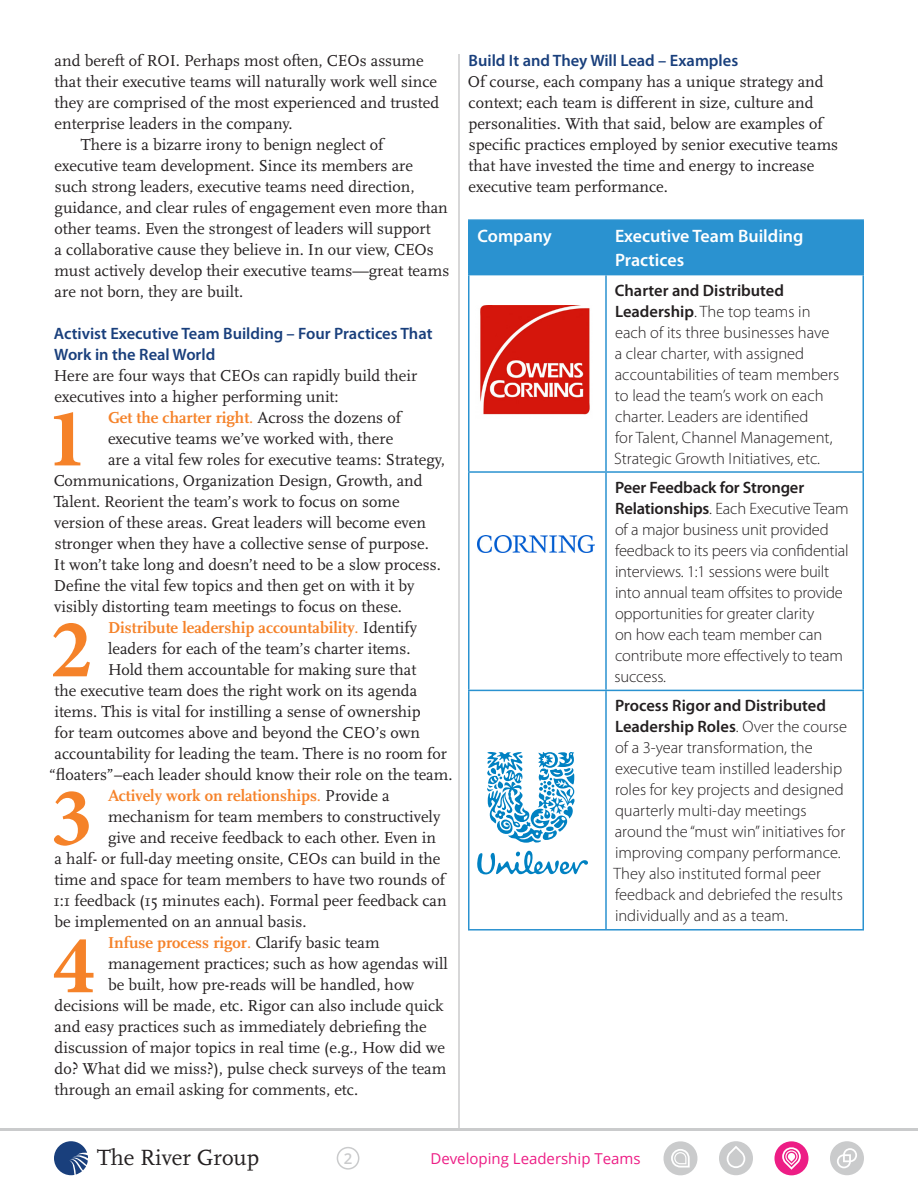
<style>
.page{position:relative;width:918px;height:1188px;background:#fff}
.page>*{position:absolute;margin:0;border:0;box-sizing:border-box;transform-origin:0 0}
.t1{font:700 84px "Minion Pro";color:#f58229}
.t2{font:22.95px "Scala";color:#231f20}
.t3{font:600 18px/24px "Myriad Pro";color:#fff}
.MainColumnBodyText{font:16.5px/21px "Scala";color:#231f20}
.t4{font:300 16.5px/21px "Myriad Pro";color:#231f20}
.MainColumnBodyText-2{font:700 16.5px "Scala";color:#f58229}
.ParagraphHeading{font:600 16.5px/21px "Myriad Pro";color:#193f7c}
.t5{font:15px "Open Sans";color:#ed1d85}
.t6{font:600 15px "Open Sans";color:#cacbcc}
.s1{font-weight:400}
.s2{font-weight:400;color:#231f20}
.s3{font-weight:600}
</style>
<div class="page">
<svg style="left:54px;top:1141px;width:34px;height:34px"></svg>
<hr style="left:0;top:1128px;width:918px;height:3px;background:#cacbcc">
<div style="left:337px;top:1147px;width:22px;height:23px;border:2px solid #cacbcc;border-radius:50%"></div>
<svg style="left:719px;top:1141px;width:34px;height:34px"></svg>
<svg style="left:774px;top:1141px;width:35px;height:34px"></svg>
<svg style="left:663px;top:1141px;width:35px;height:35px"></svg>
<svg style="left:830px;top:1141px;width:34px;height:34px"></svg>
<hr style="left:458px;top:54px;width:2px;height:1077px;background:#cacbcc">
<div style="left:470px;top:221px;width:392px;height:53px;background:#2a92d0"></div>
<hr style="left:468px;top:219px;width:138px;height:2px;background:#2a92d0">
<hr style="left:468px;top:221px;width:2px;height:53px;background:#2a92d0">
<hr style="left:606px;top:219px;width:258px;height:2px;background:#2a92d0">
<hr style="left:605px;top:221px;width:2px;height:53px;background:#2a92d0">
<hr style="left:862px;top:221px;width:2px;height:53px;background:#2a92d0">
<hr style="left:468px;top:274px;width:138px;height:1px;background:#2a92d0">
<hr style="left:468px;top:275px;width:2px;height:196px;background:#2a92d0">
<hr style="left:606px;top:274px;width:258px;height:1px;background:#2a92d0">
<hr style="left:605px;top:275px;width:2px;height:196px;background:#2a92d0">
<hr style="left:862px;top:275px;width:2px;height:196px;background:#2a92d0">
<hr style="left:468px;top:471px;width:138px;height:2px;background:#2a92d0">
<hr style="left:468px;top:473px;width:2px;height:217px;background:#2a92d0">
<hr style="left:606px;top:471px;width:258px;height:2px;background:#2a92d0">
<hr style="left:605px;top:473px;width:2px;height:217px;background:#2a92d0">
<hr style="left:862px;top:473px;width:2px;height:217px;background:#2a92d0">
<hr style="left:468px;top:690px;width:138px;height:1px;background:#2a92d0">
<hr style="left:468px;top:691px;width:2px;height:238px;background:#2a92d0">
<hr style="left:606px;top:690px;width:258px;height:1px;background:#2a92d0">
<hr style="left:605px;top:691px;width:2px;height:238px;background:#2a92d0">
<hr style="left:862px;top:691px;width:2px;height:238px;background:#2a92d0">
<hr style="left:468px;top:929px;width:138px;height:2px;background:#2a92d0">
<hr style="left:606px;top:929px;width:258px;height:2px;background:#2a92d0">
<img style="left:477px;top:535px;width:117px;height:18px">
<svg style="left:477px;top:851px;width:111px;height:23px"></svg>
<svg style="left:487px;top:752px;width:88px;height:91px"></svg>
<img style="left:480px;top:305px;width:110px;height:110px">
<p class="MainColumnBodyText" style="left:55px;top:51px;width:386px">and bereft of ROI. Perhaps most often, CEOs assume that their executive teams will naturally work well since they are comprised of the most experienced and trusted enterprise leaders in the company.</p>
<p class="MainColumnBodyText" style="left:54px;top:135px;width:396px;text-indent:27px">There is a bizarre irony to benign neglect of executive team development. Since its members are such strong leaders, executive teams need direction, guidance, and clear rules of engagement even more than other teams. Even the strongest of leaders will support<br>a collaborative cause they believe in. In our view, CEOs must actively develop their executive teams—great teams are not born, they are built.</p>
<p class="ParagraphHeading" style="left:54px;top:323px;width:380px">Activist Executive Team Building – Four Practices That<br>Work in the Real World</p>
<p class="MainColumnBodyText" style="left:54px;top:366px;width:365px">Here are four ways that CEOs can rapidly build their executives into a higher performing unit:</p>
<p class="MainColumnBodyText-2" style="left:108px;top:409px;width:295px">Get the charter right<span class="s1">.</span> <span class="s2">Across the dozens of</span></p>
<p class="MainColumnBodyText" style="left:108px;top:429px;width:287px">executive teams we’ve worked with, there</p>
<p class="MainColumnBodyText" style="left:54px;top:450px;width:393px;text-indent:54px">are a vital few roles for executive teams: Strategy, Communications, Organization Design, Growth, and Talent. Reorient the team’s work to focus on some version of these areas. Great leaders will become even stronger when they have a collective sense of purpose.<br>It won’t take long and doesn’t need to be a slow process.<br>Define the vital few topics and then get on with it by visibly distorting team meetings to focus on these.</p>
<p class="MainColumnBodyText-2" style="left:108px;top:619px;width:311px">Distribute leadership accountability<span class="s1">.</span> <span class="s2">Identify</span></p>
<p class="MainColumnBodyText" style="left:108px;top:639px;width:304px">leaders for each of the team’s charter items.</p>
<p class="MainColumnBodyText" style="left:108px;top:660px;width:310px">Hold them accountable for making sure that</p>
<p class="MainColumnBodyText" style="left:55px;top:681px;width:364px">the executive team does the right work on its agenda</p>
<p class="MainColumnBodyText" style="left:54px;top:702px;width:368px">items. This is vital for instilling a sense of ownership</p>
<p class="MainColumnBodyText" style="left:54px;top:723px;width:367px">for team outcomes above and beyond the CEO’s own</p>
<p class="MainColumnBodyText" style="left:55px;top:744px;width:394px">accountability for leading the team. There is no room for</p>
<p class="MainColumnBodyText" style="left:49px;top:765px;width:405px">“floaters”–each leader should know their role on the team.</p>
<p class="MainColumnBodyText-2" style="left:108px;top:787px;width:283px">Actively work on relationships<span class="s1">.</span> <span class="s2">Provide a</span></p>
<p class="MainColumnBodyText" style="left:108px;top:807px;width:334px">mechanism for team members to constructively</p>
<p class="MainColumnBodyText" style="left:53px;top:828px;width:395px;text-indent:55px">give and receive feedback to each other. Even in a half- or full-day meeting onsite, CEOs can build in the time and space for team members to have two rounds of 1:1 feedback (15 minutes each). Formal peer feedback can be implemented on an annual basis.</p>
<p class="MainColumnBodyText-2" style="left:108px;top:934px;width:273px">Infuse process rigor<span class="s1">.</span> <span class="s2">Clarify basic team</span></p>
<p class="MainColumnBodyText" style="left:108px;top:954px;width:341px">management practices; such as how agendas will</p>
<p class="MainColumnBodyText" style="left:55px;top:975px;width:393px;text-indent:53px">be built, how pre-reads will be handled, how decisions will be made, etc. Rigor can also include quick and easy practices such as immediately debriefing the discussion of major topics in real time (e.g., How did we do? What did we miss?), pulse check surveys of the team through an email asking for comments, etc.</p>
<p class="t1" style="left:46px;top:379px;width:43px">1</p>
<p class="t1" style="left:50px;top:590px;width:43px">2</p>
<p class="t1" style="left:51px;top:759px;width:43px">3</p>
<p class="t1" style="left:53px;top:906px;width:43px">4</p>
<p class="ParagraphHeading" style="left:469px;top:50px;width:271px">Build It and They Will Lead – Examples</p>
<p class="MainColumnBodyText" style="left:468px;top:72px;width:372px">Of course, each company has a unique strategy and context; each team is different in size, culture and personalities. With that said, below are examples of specific practices employed by senior executive teams that have invested the time and energy to increase executive team performance.</p>
<p class="t3" style="left:478px;top:224px;width:76px">Company</p>
<p class="t3" style="left:615px;top:224px;width:190px">Executive Team Building<br>Practices</p>
<p class="t4" style="left:614px;top:279px;width:227px"><span class="s3">Charter and Distributed<br>Leadership</span>. The top teams in each of its three businesses have a clear charter, with assigned accountabilities of team members to lead the team’s work on each charter. Leaders are identified<br>for Talent, Channel Management,<br>Strategic Growth Initiatives, etc.</p>
<p class="t4" style="left:615px;top:477px;width:236px"><span class="s3">Peer Feedback for Stronger<br>Relationships</span>. Each Executive Team of a major business unit provided feedback to its peers via confidential interviews. 1:1 sessions were built into annual team offsites to provide opportunities for greater clarity<br>on how each team member can contribute more effectively to team success.</p>
<p class="t4" style="left:614px;top:695px;width:235px"><span class="s3">Process Rigor and Distributed Leadership Roles</span>. Over the course of a 3-year transformation, the executive team instilled leadership roles for key projects and designed quarterly multi-day meetings around the “must win” initiatives for improving company performance.<br>They also instituted formal peer feedback and debriefed the results individually and as a team.</p>
<p class="t2" style="left:97px;top:1145px;width:164px">The River Group</p>
<p class="t6" style="left:344px;top:1148px;width:10px">2</p>
<p class="t5" style="left:430px;top:1149px;width:212px">Developing Leadership Teams</p>
</div>
